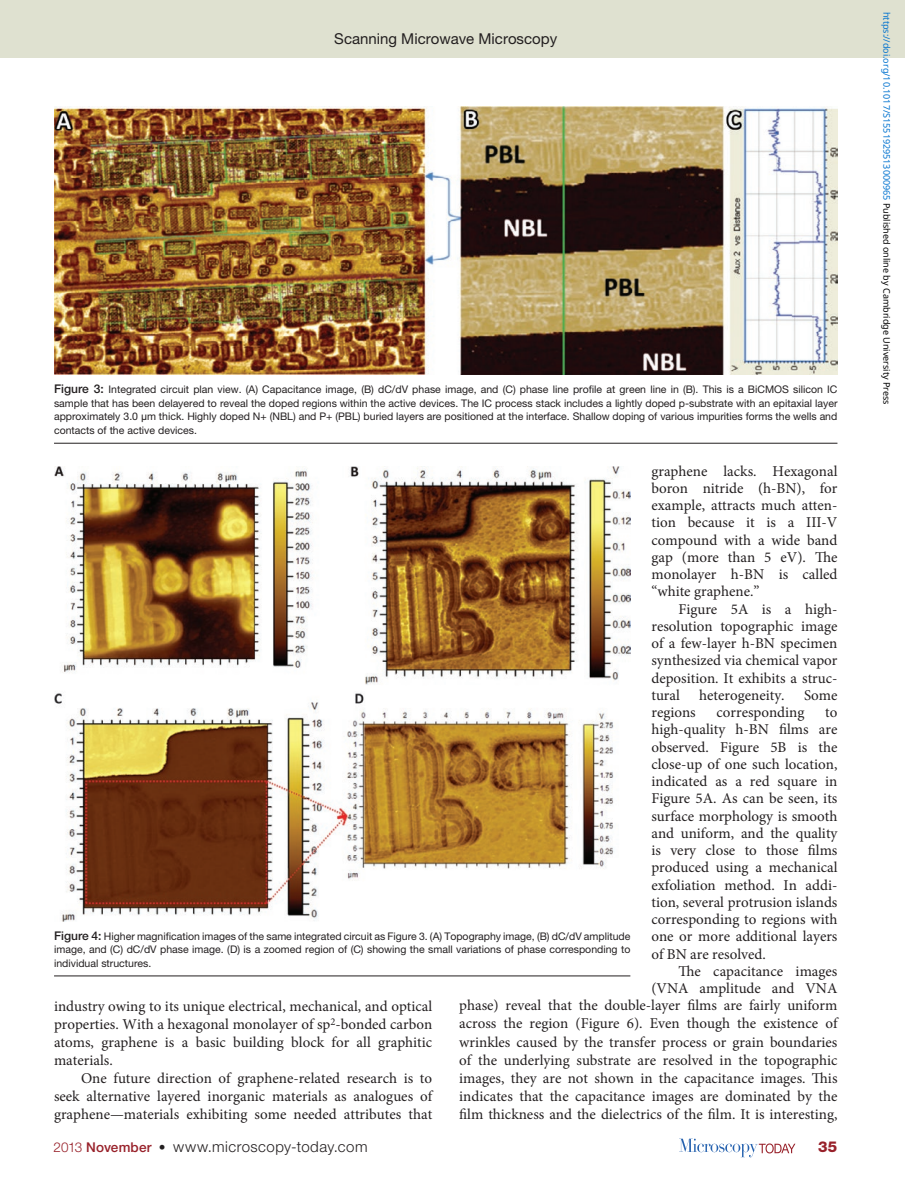
<style>
.page{position:relative;width:905px;height:1188px;background:#fff}
.page>*{position:absolute;margin:0;border:0;box-sizing:border-box;transform-origin:0 0}
.t1{font:15px/17.2px "Minion Pro";color:#231f20;text-align:justify}
.t2{font:300 15px "Helvetica Neue";letter-spacing:.03em;color:#231f20}
.t3{font:15px "Helvetica Neue";color:#231f20}
.t4{font:800 15px "Helvetica Neue";color:#98212a}
.t5{font:10.5px/13.5px "Helvetica Neue";color:#231f20;text-align:justify}
.t6{font:9px "Noto Sans";color:#0172cf}
.s1{font-weight:500;font-size:12px}
.s2{font-family:"Arial"}
.s3{font-size:13.5px;color:#98212a}
.s4{font-weight:500;font-size:13.5px;color:#98212a}
.s5{font-weight:500;font-size:13.5px}
.s6{color:#000}
</style>
<div class="page">
<svg style="left:679px;top:1139px;width:116px;height:18px"></svg>
<div style="left:0;top:0;width:904px;height:58px;background:#dfe1d0"></div>
<img style="left:54px;top:106px;width:783px;height:269px">
<hr style="left:54px;top:443px;width:783px;height:1px;background:#231f20">
<img style="left:54px;top:466px;width:576px;height:455px">
<hr style="left:54px;top:976px;width:576px;height:1px;background:#231f20">
<p class="t3" style="left:334px;top:30px;width:224px">Scanning Microwave Microscopy</p>
<p class="t5" style="left:54px;top:383px;width:785px"><span class="s1">Figure 3:</span> Integrated circuit plan view. (A) Capacitance image, (B) dC/dV phase image, and (C) phase line profile at green line in (B). This is a BiCMOS silicon IC sample that has been delayered to reveal the doped regions within the active devices. The IC process stack includes a lightly doped p-substrate with an epitaxial layer approximately 3.0 <span class="s2">μ</span>m thick. Highly doped N+ (NBL) and P+ (PBL) buried layers are positioned at the interface. Shallow doping of various impurities forms the wells and contacts of the active devices.</p>
<p class="t1" style="left:651px;top:462px;width:187px">graphene lacks. Hexagonal boron nitride (h-BN), for example, attracts much atten&shy;tion because it is a III-V compound with a wide band gap (more than 5 eV). The monolayer h-BN is called “white graphene.”</p>
<p class="t1" style="left:651px;top:600px;width:187px;text-indent:27px">Figure 5A is a high&shy;resolution topographic image of a few-layer h-BN specimen synthesized via chemical vapor deposition. It exhibits a struc&shy;tural</p>
<p class="t1" style="left:699px;top:686px;width:87px">heterogeneity.</p>
<p class="t1" style="left:804px;top:686px;width:35px">Some</p>
<p class="t1" style="left:651px;top:704px;width:46px">regions</p>
<p class="t1" style="left:716px;top:704px;width:89px">corresponding</p>
<p class="t1" style="left:651px;top:704px;width:187px;text-indent:174px">to high-quality h-BN films are observed. Figure 5B is the close-up of one such location, indicated as a red square in Figure 5A. As can be seen, its surface morphology is smooth and uniform, and the quality is very close to those films produced using a mechanical exfoliation method. In addi&shy;tion, several protrusion islands corresponding to regions with one or more additional layers of BN are resolved.</p>
<p class="t1" style="left:459px;top:962px;width:380px;line-height:18px;text-align:right">The capacitance images<br>(VNA amplitude and VNA<br>phase) reveal that the double-layer films are fairly uniform across the region (Figure 6). Even though the existence of wrinkles caused by the transfer process or grain boundaries of the underlying substrate are resolved in the topographic images, they are not shown in the capacitance images. This indicates that the capacitance images are dominated by the film thickness and the dielectrics of the film. It is interesting,</p>
<p class="t5" style="left:54px;top:929px;width:578px"><span class="s1">Figure 4:</span> Higher magnification images of the same integrated circuit as Figure 3. (A) Topography image, (B) dC/dV amplitude image, and (C) dC/dV phase image. (D) is a zoomed region of (C) showing the small variations of phase corresponding to individual structures.</p>
<p class="t1" style="left:54px;top:998px;width:380px;line-height:18px">industry owing to its unique electrical, mechanical, and optical properties. With a hexagonal monolayer of sp<sup>2</sup>-bonded carbon atoms, graphene is a basic building block for all graphitic materials.</p>
<p class="t1" style="left:54px;top:1070px;width:379px;line-height:18px;text-indent:27px">One future direction of graphene-related research is to seek alternative layered inorganic materials as analogues of graphene—materials exhibiting some needed attributes that</p>
<p class="t2" style="left:54px;top:1137px;width:315px"><span class="s3">2013</span> <span class="s4">November</span> <span class="s5">•</span> www.microscopy-today.com</p>
<p class="t4" style="left:818px;top:1138px;width:21px">35</p>
<p class="t6" style="left:893px;top:12px;width:394px;rotate:90deg">https://doi.org/10.1017/S1551929513000965 <span class="s6">Published online by Cambridge University Press</span></p>
</div>
